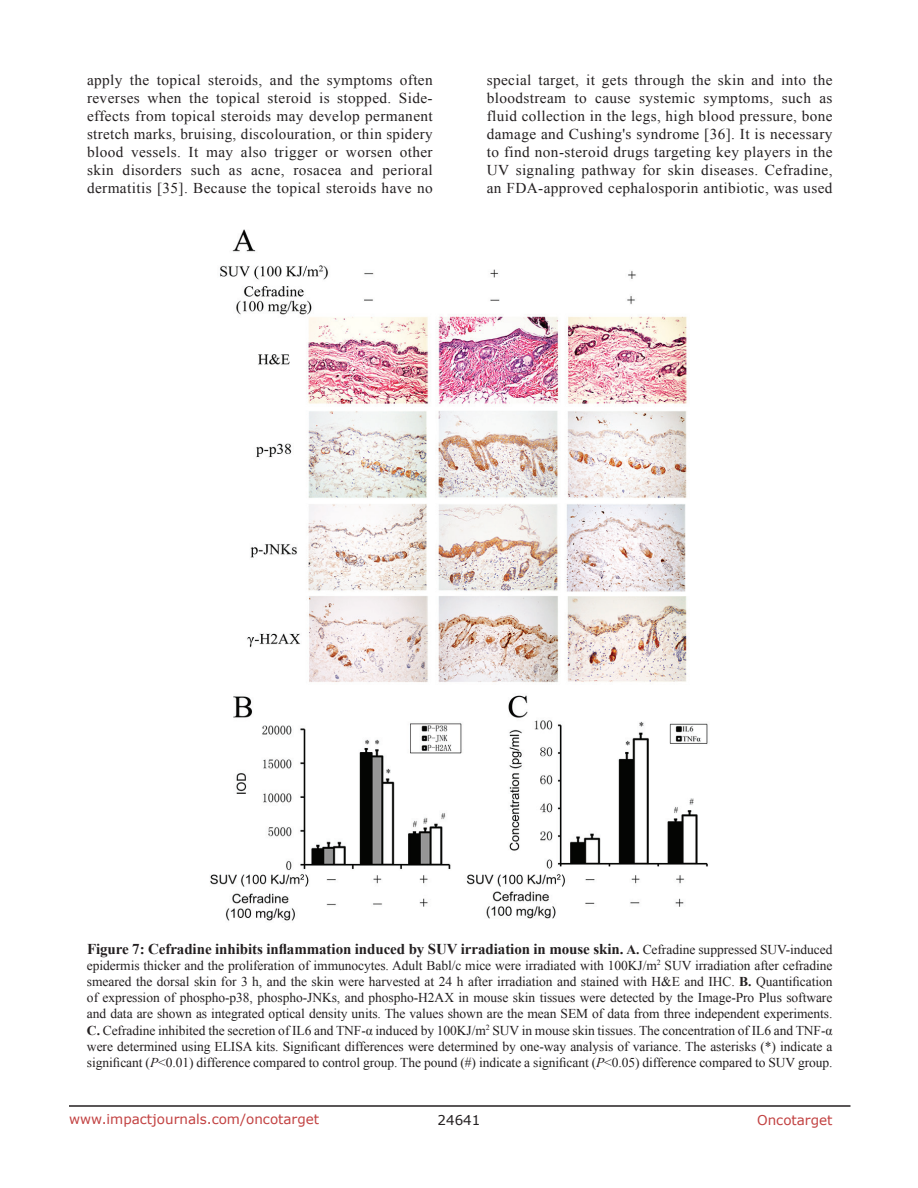
<style>
.page{position:relative;width:918px;height:1188px;background:#fff}
.page>*{position:absolute;margin:0;border:0;box-sizing:border-box;transform-origin:0 0}
.t1{font:15px/18px "Times New Roman";letter-spacing:.025em;color:#231f20;text-align:justify}
.t2{font:700 15px "Times New Roman";letter-spacing:-.005em;color:#231f20}
.t3{font:13.5px/16.2px "Times New Roman";letter-spacing:-.005em;color:#231f20;text-align:justify}
.t4{font:13.5px "Verdana";color:#c24141}
.t5{font:13.5px "Verdana";color:#231f20}
.s1{font-size:13.5px}
.s2{font-weight:400;font-size:13.5px}
.s3{font-weight:700}
.s4{font-style:italic}
</style>
<div class="page">
<hr style="left:69px;top:1105px;width:781px;height:2px;background:#231f20">
<img style="left:210px;top:229px;width:498px;height:692px">
<p class="t1" style="left:87px;top:71px;width:347px">apply the topical steroids, and the symptoms often reverses when the topical steroid is stopped. Side&shy;effects from topical steroids may develop permanent stretch marks, bruising, discolouration, or thin spidery blood vessels. It may also trigger or worsen other skin disorders such as acne, rosacea and perioral dermatitis [35]. Because the topical steroids have no</p>
<p class="t1" style="left:487px;top:71px;width:347px">special target, it gets through the skin and into the bloodstream to cause systemic symptoms, such as fluid collection in the legs, high blood pressure, bone damage and Cushing's syndrome [36]. It is necessary to find non-steroid drugs targeting key players in the UV signaling pathway for skin diseases. Cefradine, an FDA-approved cephalosporin antibiotic, was used</p>
<p class="t2" style="left:87px;top:938px;width:747px">Figure 7: Cefradine inhibits inflammation induced by SUV irradiation in mouse skin. <span class="s1">A.</span> <span class="s2">Cefradine suppressed SUV-induced</span></p>
<p class="t3" style="left:87px;top:957px;width:747px">epidermis thicker and the proliferation of immunocytes. Adult Babl/c mice were irradiated with 100KJ/m<sup>2</sup> SUV irradiation after cefradine smeared the dorsal skin for 3 h, and the skin were harvested at 24 h after irradiation and stained with H&amp;E and IHC. <span class="s3">B.</span> Quantification of expression of phospho-p38, phospho-JNKs, and phospho-H2AX in mouse skin tissues were detected by the Image-Pro Plus software and data are shown as integrated optical density units. The values shown are the mean SEM of data from three independent experiments.<br><span class="s3">C.</span> Cefradine inhibited the secretion of IL6 and TNF-α induced by 100KJ/m<sup>2</sup> SUV in mouse skin tissues. The concentration of IL6 and TNF-α were determined using ELISA kits. Significant differences were determined by one-way analysis of variance. The asterisks (*) indicate a significant (<span class="s4">P</span>&lt;0.01) difference compared to control group. The pound (#) indicate a significant (<span class="s4">P</span>&lt;0.05) difference compared to SUV group.</p>
<p class="t4" style="left:69px;top:1110px;width:252px">www.impactjournals.com/oncotarget</p>
<p class="t5" style="left:438px;top:1111px;width:44px">24641</p>
<p class="t4" style="left:757px;top:1111px;width:77px">Oncotarget</p>
</div>
